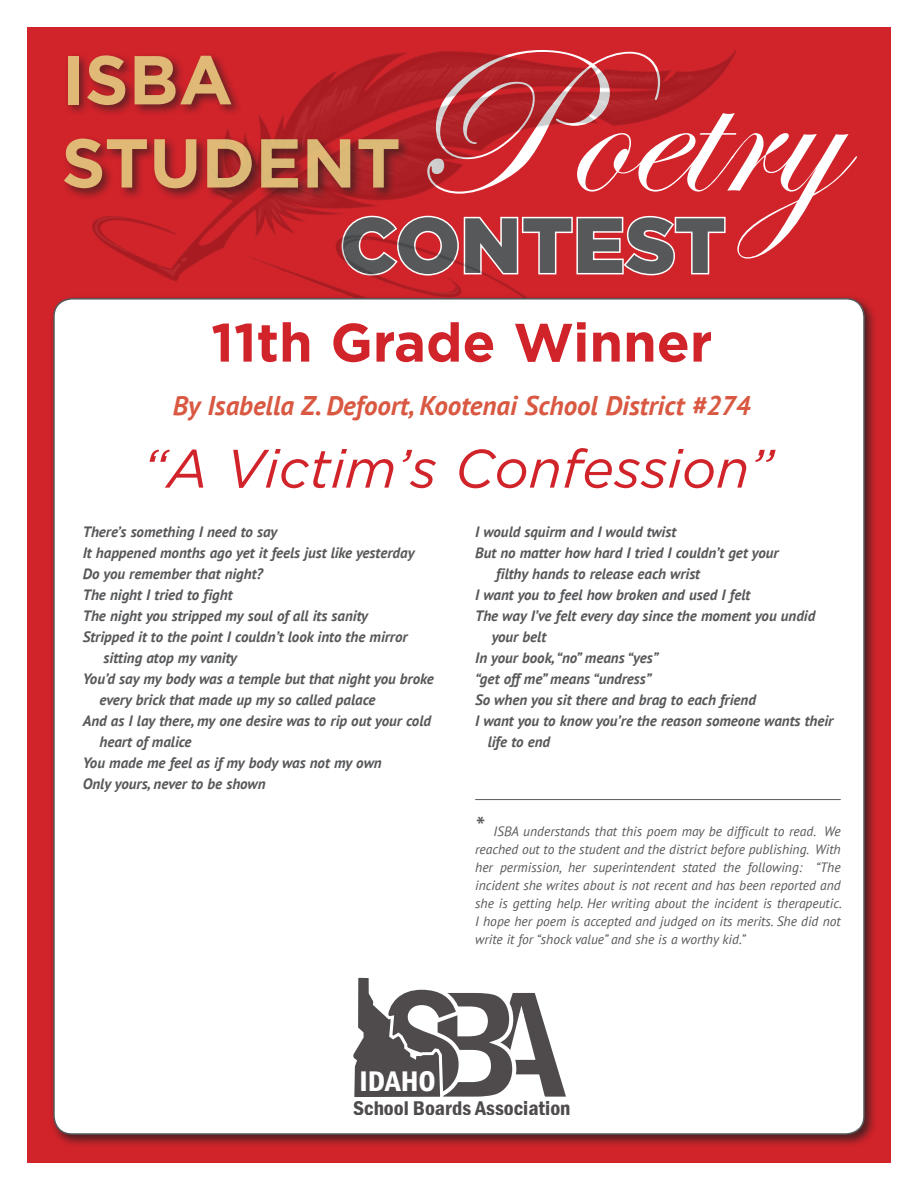
<style>
.page{position:relative;width:918px;height:1188px;background:#fff}
.page>*{position:absolute;margin:0;border:0;box-sizing:border-box;transform-origin:0 0}
.Main_Text{font:211.5px "Edwardian Script ITC";color:#fff}
.t1{font:600 condensed 161.4px "Franklin Gothic";color:#231f20;scale:1.05 1}
.Main_Text-2{font:900 78px "Gotham";color:#57585a}
.t2{font:700 69px/83.1px "Gotham";color:#e3d586}
.Main_Text-3{font:italic 54px "Gotham";color:#d1232a}
.Main_Text-4{font:700 54px "Gotham";color:#d1232a}
.t3{font:600 condensed 29.1px "Franklin Gothic";color:#fff;scale:1.05 1}
.Main_Text-5{font:italic 700 27px "PT Sans";color:#d95842}
.t4{font:600 condensed 20.4px "Franklin Gothic";color:#231f20;scale:1.05 1}
.Main_Text-6{font:italic 700 15px "PT Sans";color:#57585a}
.Main_Text-7{font:italic 13.5px/18px "PT Sans";color:#57585a;text-align:justify}
.s1{font-size:27px}
</style>
<div class="page">
<div style="left:27px;top:27px;width:864px;height:1136px;background:#d1232a"></div>
<img style="left:91px;top:49px;width:645px;height:245px">
<div style="left:61px;top:52px;width:350px;height:149px;background:#231f20;opacity:.75"></div>
<div style="left:49px;top:294px;width:828px;height:853px;background:#231f20;opacity:.75"></div>
<div style="left:54px;top:299px;width:810px;height:835px;background:#fff;border-radius:18px"></div>
<svg style="left:353px;top:977px;width:88px;height:120px"></svg>
<hr style="left:475px;top:799px;width:366px;height:1px;background:#57585a">
<p class="Main_Text" style="left:403px;top:9px;width:436px">Poetry</p>
<h3 class="t2" style="left:61px;top:37px;width:341px">ISBA<br>STUDENT</h3>
<p class="Main_Text-2" style="left:340px;top:200px;width:387px">CONTEST</p>
<p class="Main_Text-4" style="left:211px;top:311px;width:503px">11th Grade Winner</p>
<p class="Main_Text-5" style="left:173px;top:388px;width:579px">By Isabella Z. Defoort, Kootenai School District #274</p>
<p class="Main_Text-3" style="left:142px;top:439px;width:633px">“A Victim’s Confession”</p>
<p class="Main_Text-6" style="left:83px;top:522px;width:196px">There’s something I need to say</p>
<p class="Main_Text-6" style="left:83px;top:543px;width:333px">It happened months ago yet it feels just like yesterday</p>
<p class="Main_Text-6" style="left:83px;top:564px;width:182px">Do you remember that night?</p>
<p class="Main_Text-6" style="left:83px;top:585px;width:151px">The night I tried to fight</p>
<p class="Main_Text-6" style="left:83px;top:606px;width:287px">The night you stripped my soul of all its sanity</p>
<p class="Main_Text-6" style="left:83px;top:627px;width:326px">Stripped it to the point I couldn’t look into the mirror</p>
<p class="Main_Text-6" style="left:104px;top:648px;width:135px">sitting atop my vanity</p>
<p class="Main_Text-6" style="left:83px;top:669px;width:352px">You’d say my body was a temple but that night you broke</p>
<p class="Main_Text-6" style="left:99px;top:690px;width:277px">every brick that made up my so called palace</p>
<p class="Main_Text-6" style="left:83px;top:711px;width:350px">And as I lay there, my one desire was to rip out your cold</p>
<p class="Main_Text-6" style="left:99px;top:732px;width:94px">heart of malice</p>
<p class="Main_Text-6" style="left:83px;top:753px;width:300px">You made me feel as if my body was not my own</p>
<p class="Main_Text-6" style="left:83px;top:774px;width:184px">Only yours, never to be shown</p>
<p class="Main_Text-6" style="left:475px;top:522px;width:202px">I would squirm and I would twist</p>
<p class="Main_Text-6" style="left:475px;top:543px;width:305px">But no matter how hard I tried I couldn’t get your</p>
<p class="Main_Text-6" style="left:496px;top:564px;width:206px">filthy hands to release each wrist</p>
<p class="Main_Text-6" style="left:475px;top:585px;width:277px">I want you to feel how broken and used I felt</p>
<p class="Main_Text-6" style="left:475px;top:606px;width:342px">The way I’ve felt every day since the moment you undid</p>
<p class="Main_Text-6" style="left:492px;top:627px;width:56px">your belt</p>
<p class="Main_Text-6" style="left:475px;top:648px;width:185px">In your book, “no” means “yes”</p>
<p class="Main_Text-6" style="left:475px;top:669px;width:178px">“get off me” means “undress”</p>
<p class="Main_Text-6" style="left:475px;top:690px;width:282px">So when you sit there and brag to each friend</p>
<p class="Main_Text-6" style="left:475px;top:711px;width:360px">I want you to know you’re the reason someone wants their</p>
<p class="Main_Text-6" style="left:488px;top:732px;width:64px">life to end</p>
<p class="Main_Text-7" style="left:475px;top:822px;width:368px"><span class="s1">*</span> ISBA understands that this poem may be difficult to read. We reached out to the student and the district before publishing. With her permission, her superintendent stated the following: “The incident she writes about is not recent and has been reported and she is getting help. Her writing about the incident is therapeutic.<br>I hope her poem is accepted and judged on its merits. She did not write it for “shock value” and she is a worthy kid.”</p>
<h2 class="t1" style="left:378px;top:937px;width:182px">SBA</h2>
<h3 class="t3" style="left:360px;top:1061px;width:74px">IDAHO</h3>
<h3 class="t4" style="left:353px;top:1094px;width:209px">School Boards Association</h3>
</div>
